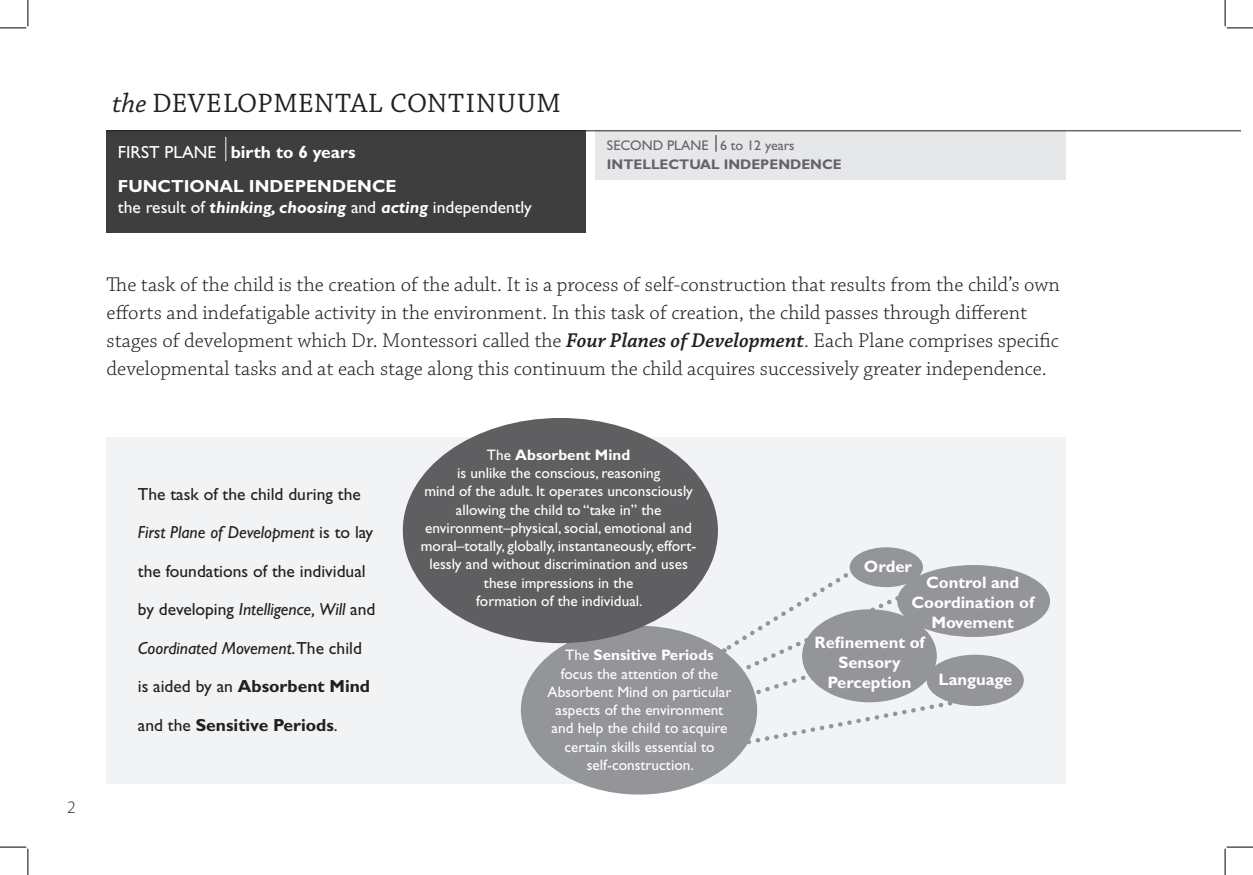
<style>
.page{position:relative;width:1253px;height:875px;background:#fff}
.page>*{position:absolute;margin:0;border:0;box-sizing:border-box;transform-origin:0 0}
.t1{font:28px "Chaparral Pro";letter-spacing:.02em;color:#231f20}
.t2{font:300 21px/28px "Chaparral Pro";color:#231f20}
.t3{font:italic 17.5px "Gill Sans Std";color:#231f20}
.t4{font:17.5px "Gill Sans Std";color:#231f20}
.t5{font:17.5px "Gill Sans Std";color:#fff}
.t6{font:700 17.5px "Gill Sans Std";color:#231f20}
.t7{font:700 17.5px/33.2px "Gill Sans Std";color:#fff}
.t8{font:300 17.5px "Myriad Pro";color:#231f20}
.t9{font:700 16.62px "Gill Sans Std";color:#fff}
.t10{font:15.22px/18.2px "Gill Sans Std";color:#fff;text-align:center}
.t11{font:700 14px "Gill Sans Std";color:#636366}
.t12{font:14px "Gill Sans Std";color:#636366}
.s1{font-style:italic}
.s2{font-weight:400}
.s3{font-weight:700;font-style:italic}
.s4{font-weight:600;font-style:italic}
.s5{font-style:normal}
.s6{font-weight:700}
</style>
<div class="page">
<div style="left:107px;top:437px;width:959px;height:347px;background:#f2f3f4"></div>
<div style="left:595px;top:131px;width:471px;height:49px;background:#e6e7e9"></div>
<div style="left:107px;top:130px;width:479px;height:103px;background:#3e3e3f"></div>
<hr style="left:107px;top:130px;width:1134px;height:1px;background:#231f20">
<svg style="left:721px;top:568px;width:239px;height:179px"></svg>
<div style="left:521px;top:626px;width:236px;height:168px;background:#939598;border-radius:50%"></div>
<div style="left:849px;top:547px;width:74px;height:40px;background:#939598;border-radius:50%"></div>
<div style="left:897px;top:565px;width:153px;height:72px;background:#939598;border-radius:50%"></div>
<div style="left:802px;top:609px;width:135px;height:93px;background:#939598;border-radius:50%"></div>
<div style="left:926px;top:655px;width:98px;height:51px;background:#939598;border-radius:50%"></div>
<div style="left:403px;top:418px;width:315px;height:225px;background:#5f5f62;border-radius:50%"></div>
<svg style="left:225px;top:137px;width:1px;height:24px"></svg>
<svg style="left:716px;top:135px;width:1px;height:17px"></svg>
<svg style="left:0;top:0;width:29px;height:29px"></svg>
<svg style="left:0;top:847px;width:29px;height:28px"></svg>
<svg style="left:1225px;top:0;width:28px;height:29px"></svg>
<svg style="left:1225px;top:847px;width:28px;height:28px"></svg>
<p class="t8" style="left:67px;top:797px;width:10px">2</p>
<h1 class="t1" style="left:112px;top:87px;width:450px"><span class="s1">the</span> DEVELOPMENTAL CONTINUUM</h1>
<p class="t7" style="left:118px;top:136px;width:280px"><span class="s2">FIRST PLANE</span> birth to 6 years<br>FUNCTIONAL INDEPENDENCE</p>
<p class="t5" style="left:118px;top:197px;width:415px">the result of <span class="s3">thinking, choosing</span> and <span class="s3">acting</span> independently</p>
<p class="t12" style="left:607px;top:137px;width:189px">SECOND PLANE 6 to 12 years</p>
<p class="t11" style="left:607px;top:156px;width:236px">INTELLECTUAL INDEPENDENCE</p>
<p class="t2" style="left:107px;top:271px;width:955px">The task of the child is the creation of the adult. It is a process of self-construction that results from the child’s own efforts and indefatigable activity in the environment. In this task of creation, the child passes through different stages of development which Dr. Montessori called the <span class="s4">Four Planes of Development</span>. Each Plane comprises specific developmental tasks and at each stage along this continuum the child acquires successively greater independence.</p>
<p class="t4" style="left:138px;top:484px;width:224px">The task of the child during the</p>
<p class="t3" style="left:138px;top:522px;width:237px">First Plane of Development <span class="s5">is to lay</span></p>
<p class="t4" style="left:138px;top:561px;width:229px">the foundations of the individual</p>
<p class="t3" style="left:138px;top:599px;width:239px"><span class="s5">by developing</span> Intelligence, Will <span class="s5">and</span></p>
<p class="t3" style="left:138px;top:638px;width:226px">Coordinated Movement<span class="s5">.The child</span></p>
<p class="t6" style="left:138px;top:676px;width:234px"><span class="s2">is aided by an</span> Absorbent Mind</p>
<p class="t6" style="left:138px;top:715px;width:201px"><span class="s2">and the</span> Sensitive Periods<span class="s2">.</span></p>
<p class="t10" style="left:421px;top:446px;width:277px">The <span class="s6">Absorbent Mind<br></span>is unlike the conscious, reasoning<br>mind of the adult. It operates unconsciously allowing the child to “take in” the environment–physical, social, emotional and moral–totally, globally, instantaneously, effort&shy;lessly and without discrimination and uses these impressions in the<br>formation of the individual.</p>
<p class="t10" style="left:547px;top:646px;width:185px">The <span class="s6">Sensitive Periods </span>focus the attention of the<br>Absorbent Mind on particular aspects of the environment and help the child to acquire certain skills essential to self-construction.</p>
<p class="t9" style="left:864px;top:556px;width:50px">Order</p>
<p class="t9" style="left:926px;top:573px;width:95px">Control and</p>
<p class="t9" style="left:911px;top:592px;width:124px">Coordination of</p>
<p class="t9" style="left:931px;top:612px;width:84px">Movement</p>
<p class="t9" style="left:814px;top:632px;width:112px">Refinement of</p>
<p class="t9" style="left:838px;top:652px;width:64px">Sensory</p>
<p class="t9" style="left:827px;top:672px;width:85px">Perception</p>
<p class="t9" style="left:938px;top:669px;width:75px">Language</p>
</div>
